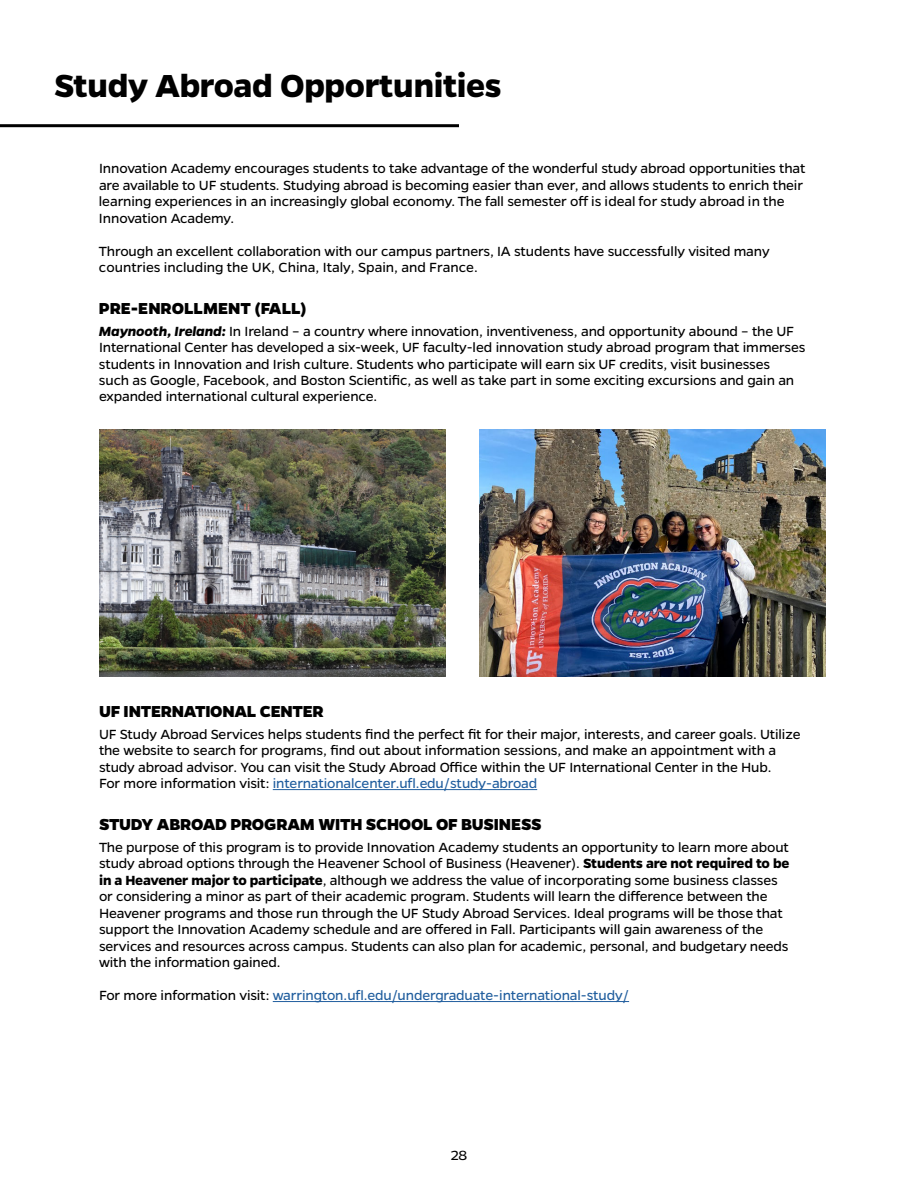
<style>
.page{position:relative;width:918px;height:1188px;background:#fff}
.page>*{position:absolute;margin:0;border:0;box-sizing:border-box;transform-origin:0 0}
.t1{font:700 36px "Gentona";letter-spacing:-.01em;color:#000}
.t2{font:800 18px "Gentona";letter-spacing:-.01em;color:#000}
.t3{font:15px/16.5px "Gentona";letter-spacing:-.01em;color:#000}
.t4{font:15px "Gentona";letter-spacing:-.01em;color:#215e9e}
.s1{font-weight:700;font-style:italic}
.s2{color:#215e9e}
.s3{font-weight:700}
.s4{color:#000}
</style>
<div class="page">
<hr style="left:0;top:124px;width:459px;height:3px;background:#000">
<img style="left:100px;top:429px;width:346px;height:247px">
<img style="left:480px;top:429px;width:345px;height:247px">
<hr style="left:273px;top:789px;width:264px;height:1px;background:#215e9e">
<hr style="left:273px;top:1001px;width:356px;height:1px;background:#215e9e">
<h1 class="t1" style="left:54px;top:65px;width:449px">Study Abroad Opportunities</h1>
<p class="t3" style="left:99px;top:160px;width:708px">Innovation Academy encourages students to take advantage of the wonderful study abroad opportunities that are available to UF students. Studying abroad is becoming easier than ever, and allows students to enrich their learning experiences in an increasingly global economy. The fall semester off is ideal for study abroad in the Innovation Academy.</p>
<p class="t3" style="left:99px;top:243px;width:672px">Through an excellent collaboration with our campus partners, IA students have successfully visited many countries including the UK, China, Italy, Spain, and France.</p>
<p class="t2" style="left:99px;top:298px;width:209px">PRE-ENROLLMENT (FALL)</p>
<p class="t3" style="left:99px;top:323px;width:708px"><span class="s1">Maynooth, Ireland:</span> In Ireland – a country where innovation, inventiveness, and opportunity abound – the UF International Center has developed a six-week, UF faculty-led innovation study abroad program that immerses students in Innovation and Irish culture. Students who participate will earn six UF credits, visit businesses<br>such as Google, Facebook, and Boston Scientific, as well as take part in some exciting excursions and gain an expanded international cultural experience.</p>
<p class="t2" style="left:99px;top:701px;width:226px">UF INTERNATIONAL CENTER</p>
<p class="t3" style="left:99px;top:726px;width:703px">UF Study Abroad Services helps students find the perfect fit for their major, interests, and career goals. Utilize the website to search for programs, find out about information sessions, and make an appointment with a study abroad advisor. You can visit the Study Abroad Office within the UF International Center in the Hub.<br>For more information visit: <span class="s2">internationalcenter.ufl.edu/study-abroad</span></p>
<p class="t2" style="left:99px;top:814px;width:444px">STUDY ABROAD PROGRAM WITH SCHOOL OF BUSINESS</p>
<p class="t3" style="left:99px;top:839px;width:692px">The purpose of this program is to provide Innovation Academy students an opportunity to learn more about study abroad options through the Heavener School of Business (Heavener). <span class="s3">Students are not required to be in a Heavener major to participate</span>, although we address the value of incorporating some business classes or considering a minor as part of their academic program. Students will learn the difference between the Heavener programs and those run through the UF Study Abroad Services. Ideal programs will be those that support the Innovation Academy schedule and are offered in Fall. Participants will gain awareness of the services and resources across campus. Students can also plan for academic, personal, and budgetary needs with the information gained.</p>
<p class="t4" style="left:99px;top:987px;width:532px"><span class="s4">For more information visit:</span> warrington.ufl.edu/undergraduate-international-study/</p>
<p class="t3" style="left:451px;top:1147px;width:18px">28</p>
</div>
